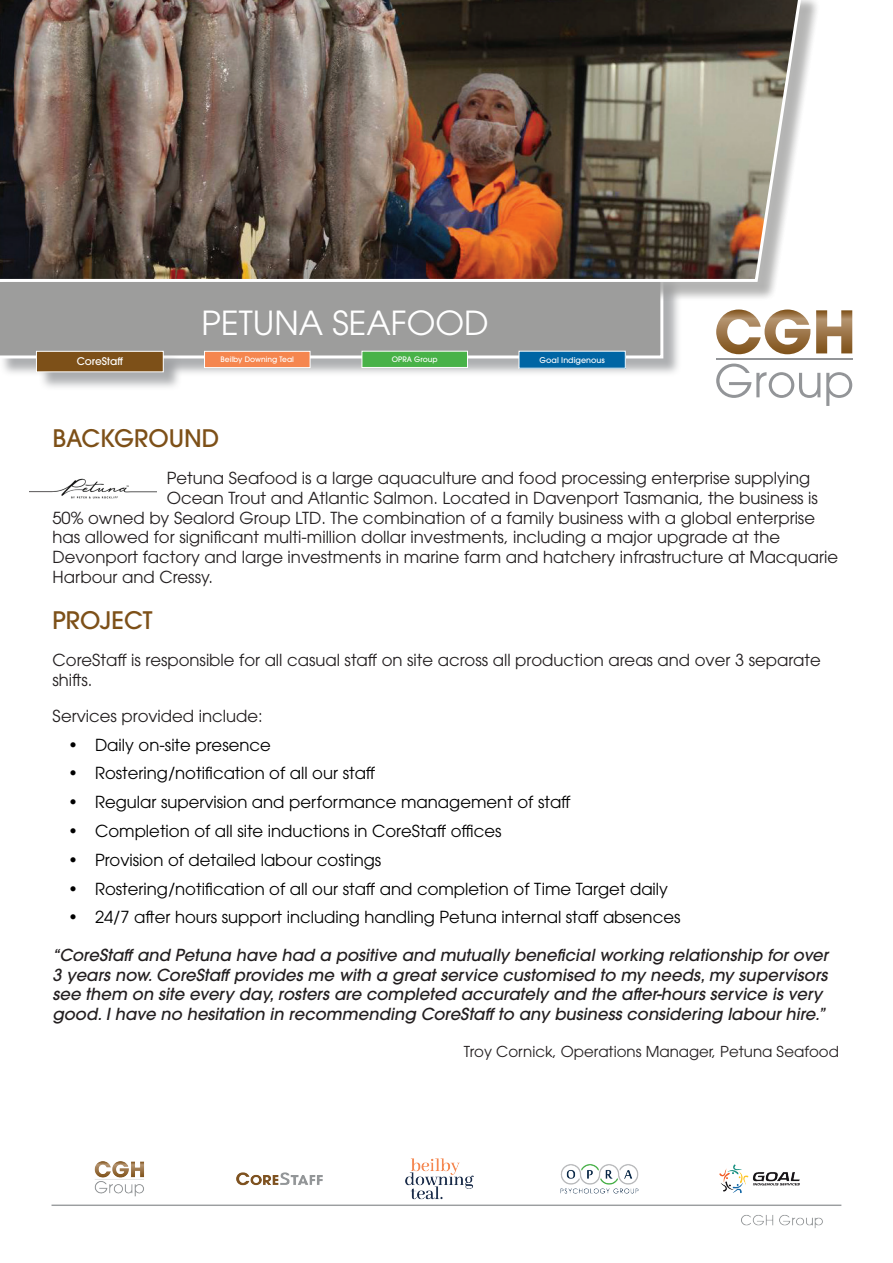
<style>
.page{position:relative;width:893px;height:1263px;background:#fff}
.page>*{position:absolute;margin:0;border:0;box-sizing:border-box;transform-origin:0 0}
.t1{font:33px "ITC Avant Garde Pro";color:#fff}
.t2{font:500 24px "ITC Avant Garde Pro";color:#7d5018}
.t3{font:16.5px/19.8px "ITC Avant Garde Pro";color:#231f20}
.t4{font:italic 500 16.5px/19.8px "ITC Avant Garde Pro";color:#231f20}
.t5{font:16.5px "ITC Avant Garde Pro";color:#000}
.t6{font:15px "ITC Avant Garde Pro";color:#231f20}
.t7{font:500 10.5px "ITC Avant Garde Pro";color:#fff}
.t8{font:500 7.95px "ITC Avant Garde Pro";color:#fff}
.t9{font:500 7.5px "ITC Avant Garde Pro";color:#fff}
</style>
<div class="page">
<img style="left:51px;top:1158px;width:791px;height:70px">
<div style="left:0;top:275px;width:682px;height:102px;background:#939598;opacity:.75"></div>
<div style="left:0;top:300px;width:663px;height:58px;background:#9d9d9c"></div>
<hr style="left:716px;top:358px;width:136px;height:2px;background:#939598">
<svg style="left:716px;top:309px;width:94px;height:45px"></svg>
<svg style="left:816px;top:310px;width:36px;height:43px"></svg>
<svg style="left:716px;top:364px;width:104px;height:34px"></svg>
<svg style="left:826px;top:372px;width:26px;height:34px"></svg>
<div style="left:39px;top:353px;width:143px;height:38px;background:#939598;opacity:.75"></div>
<div style="left:36px;top:351px;width:127px;height:21px;background:#7d5018"></div>
<div style="left:36px;top:351px;width:128px;height:21px;border:1px solid #fff"></div>
<div style="left:205px;top:351px;width:105px;height:17px;background:#f5864f"></div>
<div style="left:204px;top:351px;width:106px;height:17px;border:1px solid #fff"></div>
<div style="left:519px;top:351px;width:106px;height:17px;background:#0065a4"></div>
<div style="left:362px;top:351px;width:105px;height:16px;background:#48b248"></div>
<div style="left:362px;top:351px;width:106px;height:17px;border:1px solid #fff"></div>
<div style="left:0;top:0;width:820px;height:300px;background:#9d9d9c;opacity:.75"></div>
<img style="left:0;top:0;width:804px;height:284px">
<img style="left:30px;top:478px;width:127px;height:21px">
<h1 class="t1" style="left:201px;top:302px;width:289px">PETUNA SEAFOOD</h1>
<p class="t7" style="left:77px;top:355px;width:48px">CoreStaff</p>
<p class="t9" style="left:220px;top:355px;width:75px">Beilby Downing Teal</p>
<p class="t9" style="left:392px;top:355px;width:47px">OPRA Group</p>
<p class="t8" style="left:540px;top:355px;width:67px">Goal Indigenous</p>
<h2 class="t2" style="left:52px;top:423px;width:168px">BACKGROUND</h2>
<p class="t3" style="left:167px;top:468px;width:645px">Petuna Seafood is a large aquaculture and food processing enterprise supplying</p>
<p class="t3" style="left:167px;top:488px;width:653px">Ocean Trout and Atlantic Salmon. Located in Davenport Tasmania, the business is</p>
<p class="t3" style="left:52px;top:507px;width:764px">50% owned by Sealord Group LTD. The combination of a family business with a global enterprise</p>
<p class="t3" style="left:52px;top:527px;width:729px">has allowed for significant multi-million dollar investments, including a major upgrade at the</p>
<p class="t3" style="left:52px;top:547px;width:787px">Devonport factory and large investments in marine farm and hatchery infrastructure at Macquarie</p>
<p class="t3" style="left:52px;top:567px;width:162px">Harbour and Cressy.</p>
<h2 class="t2" style="left:52px;top:605px;width:102px">PROJECT</h2>
<p class="t3" style="left:52px;top:649px;width:770px">CoreStaff is responsible for all casual staff on site across all production areas and over 3 separate shifts.</p>
<p class="t3" style="left:52px;top:706px;width:212px">Services provided include:</p>
<p class="t5" style="left:68px;top:734px;width:204px">• Daily on-site presence</p>
<p class="t5" style="left:68px;top:763px;width:309px">• Rostering/notification of all our staff</p>
<p class="t5" style="left:68px;top:792px;width:504px">• Regular supervision and performance management of staff</p>
<p class="t5" style="left:68px;top:821px;width:435px">• Completion of all site inductions in CoreStaff offices</p>
<p class="t5" style="left:68px;top:849px;width:315px">• Provision of detailed labour costings</p>
<p class="t5" style="left:68px;top:878px;width:602px">• Rostering/notification of all our staff and completion of Time Target daily</p>
<p class="t5" style="left:68px;top:907px;width:614px">• 24/7 after hours support including handling Petuna internal staff absences</p>
<p class="t4" style="left:52px;top:945px;width:781px">“CoreStaff and Petuna have had a positive and mutually beneficial working relationship for over 3 years now.CoreStaff provides me with a great service customised to my needs,my supervisors see them on site every day,rosters are completed accurately and the after-hours service is very good.I have no hesitation in recommending CoreStaff to any business considering labour hire.”</p>
<p class="t6" style="left:464px;top:1042px;width:377px">Troy Cornick, Operations Manager, Petuna Seafood</p>
</div>
